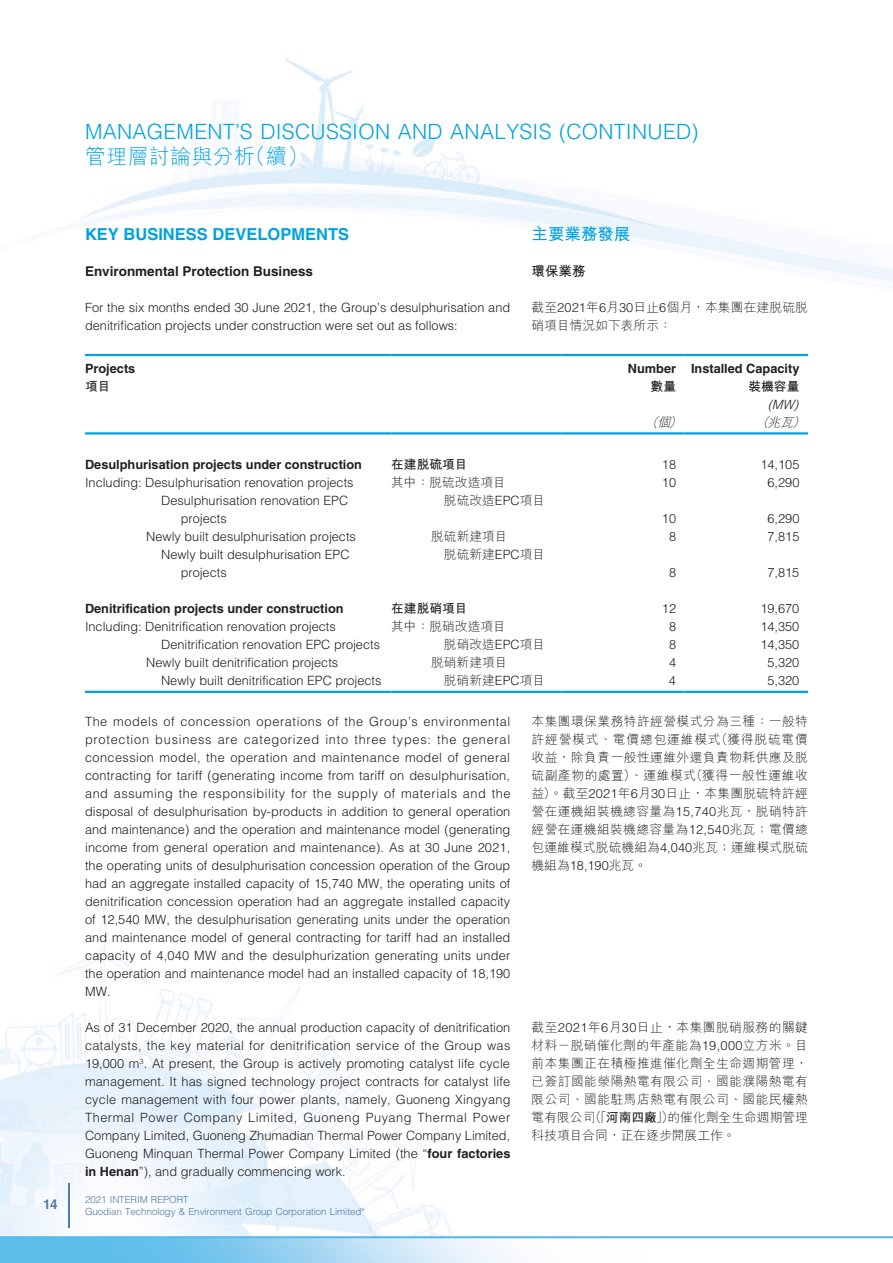
<style>
.page{position:relative;width:893px;height:1263px;background:#fff}
.page>*{position:absolute;margin:0;border:0;box-sizing:border-box;transform-origin:0 0}
.t1{font:300 21px "Helvetica LT Std";letter-spacing:.015em;color:#00a2df}
.t2{font:300 21px "M Hei HK";letter-spacing:.015em;color:#00a2df}
.t3{font:700 16.5px "Helvetica LT Std";color:#00a2df}
.t4{font:700 16.5px "M Hei HK";color:#00a2df}
.t5{font:700 13.5px "Helvetica LT Std";color:#231f20}
.t6{font:700 13.5px "M Hei HK";color:#231f20}
.t7{font:700 13.5px "Helvetica LT Std";color:#4d7ca4}
.t8{font:300 12.75px/18px "Helvetica LT Std";color:#231f20}
.t9{font:300 12.75px/18px "M Hei HK";color:#231f20;text-align:justify}
.t10{font:700 12.75px "Helvetica LT Std";color:#231f20}
.t11{font:700 12.75px "M Hei HK";color:#231f20}
.t12{font:italic 300 12.75px "M Hei HK";color:#231f20}
.t13{font:italic 300 12.75px "Helvetica LT Std";color:#231f20}
.t14{font:300 9.75px/12px "Helvetica LT Std";letter-spacing:-.005em;color:#4d7ca4}
.s1{font-family:"Helvetica LT Std"}
.s2{font-weight:700}
</style>
<div class="page">
<img style="left:0;top:59px;width:893px;height:1204px">
<hr style="left:68px;top:1183px;width:1px;height:44px;background:#4d7ca4">
<hr style="left:85px;top:354px;width:306px;height:2px;background:#00a2df">
<hr style="left:391px;top:354px;width:170px;height:2px;background:#00a2df">
<hr style="left:561px;top:354px;width:124px;height:2px;background:#00a2df">
<hr style="left:685px;top:354px;width:123px;height:2px;background:#00a2df">
<hr style="left:85px;top:432px;width:306px;height:2px;background:#00a2df">
<hr style="left:391px;top:432px;width:170px;height:2px;background:#00a2df">
<hr style="left:561px;top:432px;width:124px;height:2px;background:#00a2df">
<hr style="left:685px;top:432px;width:123px;height:2px;background:#00a2df">
<hr style="left:85px;top:691px;width:306px;height:2px;background:#00a2df">
<hr style="left:391px;top:691px;width:170px;height:2px;background:#00a2df">
<hr style="left:561px;top:691px;width:124px;height:2px;background:#00a2df">
<hr style="left:685px;top:691px;width:123px;height:2px;background:#00a2df">
<p class="t7" style="left:43px;top:1196px;width:16px">14</p>
<h1 class="t1" style="left:85px;top:118px;width:615px">MANAGEMENT’S DISCUSSION AND ANALYSIS (CONTINUED)</h1>
<h1 class="t2" style="left:85px;top:145px;width:225px">管理層討論與分析（續）</h1>
<p class="t3" style="left:85px;top:224px;width:266px">KEY BUSINESS DEVELOPMENTS</p>
<p class="t5" style="left:85px;top:263px;width:230px">Environmental Protection Business</p>
<p class="t8" style="left:85px;top:298px;width:427px">For the six months ended 30 June 2021, the Group’s desulphurisation and denitrification projects under construction were set out as follows:</p>
<p class="t10" style="left:85px;top:360px;width:52px">Projects</p>
<p class="t11" style="left:85px;top:377px;width:27px">項目</p>
<p class="t4" style="left:531px;top:222px;width:100px">主要業務發展</p>
<p class="t6" style="left:531px;top:261px;width:55px">環保業務</p>
<p class="t9" style="left:531px;top:298px;width:278px">截至<span class="s1">2021</span>年<span class="s1">6</span>月<span class="s1">30</span>日止<span class="s1">6</span>個月，本集團在建脫硫脫硝項目情況如下表所示：</p>
<p class="t10" style="left:628px;top:360px;width:50px">Number</p>
<p class="t11" style="left:651px;top:377px;width:27px">數量</p>
<p class="t10" style="left:691px;top:360px;width:110px">Installed Capacity</p>
<p class="t11" style="left:748px;top:377px;width:52px">裝機容量</p>
<p class="t13" style="left:768px;top:396px;width:36px">(MW)</p>
<p class="t12" style="left:646px;top:415px;width:40px">（個）</p>
<p class="t12" style="left:756px;top:415px;width:53px">（兆瓦）</p>
<p class="t10" style="left:85px;top:457px;width:279px">Desulphurisation projects under construction</p>
<p class="t11" style="left:391px;top:455px;width:78px">在建脫硫項目</p>
<p class="t8" style="left:662px;top:455px;width:16px">18</p>
<p class="t8" style="left:760px;top:455px;width:40px">14,105</p>
<p class="t8" style="left:85px;top:473px;width:270px">Including: Desulphurisation renovation projects</p>
<p class="t9" style="left:391px;top:473px;width:116px">其中：脫硫改造項目</p>
<p class="t8" style="left:662px;top:473px;width:16px">10</p>
<p class="t8" style="left:767px;top:473px;width:33px">6,290</p>
<p class="t8" style="left:181px;top:491px;width:169px;text-indent:-20px">Desulphurisation renovation EPC projects</p>
<p class="t9" style="left:444px;top:491px;width:103px">脫硫改造<span class="s1">EPC</span>項目</p>
<p class="t8" style="left:662px;top:509px;width:16px">10</p>
<p class="t8" style="left:767px;top:509px;width:33px">6,290</p>
<p class="t8" style="left:146px;top:527px;width:211px">Newly built desulphurisation projects</p>
<p class="t9" style="left:431px;top:527px;width:78px">脫硫新建項目</p>
<p class="t8" style="left:669px;top:527px;width:9px">8</p>
<p class="t8" style="left:767px;top:527px;width:33px">7,815</p>
<p class="t8" style="left:181px;top:545px;width:170px;text-indent:-20px">Newly built desulphurisation EPC projects</p>
<p class="t9" style="left:444px;top:545px;width:103px">脫硫新建<span class="s1">EPC</span>項目</p>
<p class="t8" style="left:669px;top:563px;width:9px">8</p>
<p class="t8" style="left:767px;top:563px;width:33px">7,815</p>
<p class="t10" style="left:85px;top:601px;width:260px">Denitrification projects under construction</p>
<p class="t11" style="left:391px;top:599px;width:78px">在建脫硝項目</p>
<p class="t8" style="left:662px;top:599px;width:16px">12</p>
<p class="t8" style="left:760px;top:599px;width:40px">19,670</p>
<p class="t8" style="left:85px;top:617px;width:252px">Including: Denitrification renovation projects</p>
<p class="t9" style="left:391px;top:617px;width:116px">其中：脫硝改造項目</p>
<p class="t8" style="left:669px;top:617px;width:9px">8</p>
<p class="t8" style="left:760px;top:617px;width:40px">14,350</p>
<p class="t8" style="left:161px;top:635px;width:220px">Denitrification renovation EPC projects</p>
<p class="t9" style="left:444px;top:635px;width:103px">脫硝改造<span class="s1">EPC</span>項目</p>
<p class="t8" style="left:669px;top:635px;width:9px">8</p>
<p class="t8" style="left:760px;top:635px;width:40px">14,350</p>
<p class="t8" style="left:146px;top:653px;width:194px">Newly built denitrification projects</p>
<p class="t9" style="left:431px;top:653px;width:78px">脫硝新建項目</p>
<p class="t8" style="left:669px;top:653px;width:9px">4</p>
<p class="t8" style="left:767px;top:653px;width:33px">5,320</p>
<p class="t8" style="left:161px;top:671px;width:222px">Newly built denitrification EPC projects</p>
<p class="t9" style="left:444px;top:671px;width:103px">脫硝新建<span class="s1">EPC</span>項目</p>
<p class="t8" style="left:669px;top:671px;width:9px">4</p>
<p class="t8" style="left:767px;top:671px;width:33px">5,320</p>
<p class="t8" style="left:85px;top:712px;width:427px;text-align:justify">The models of concession operations of the Group’s environmental protection business are categorized into three types: the general concession model, the operation and maintenance model of general contracting for tariff (generating income from tariff on desulphurisation, and assuming the responsibility for the supply of materials and the disposal of desulphurisation by-products in addition to general operation and maintenance) and the operation and maintenance model (generating income from general operation and maintenance). As at 30 June 2021, the operating units of desulphurisation concession operation of the Group had an aggregate installed capacity of 15,740 MW, the operating units of denitrification concession operation had an aggregate installed capacity of 12,540 MW, the desulphurisation generating units under the operation and maintenance model of general contracting for tariff had an installed capacity of 4,040 MW and the desulphurization generating units under the operation and maintenance model had an installed capacity of 18,190<br>MW.</p>
<p class="t8" style="left:85px;top:1018px;width:427px;text-align:justify">As of 31 December 2020, the annual production capacity of denitrification catalysts, the key material for denitrification service of the Group was 19,000 m<sup>3</sup>. At present, the Group is actively promoting catalyst life cycle management. It has signed technology project contracts for catalyst life cycle management with four power plants, namely, Guoneng Xingyang Thermal Power Company Limited, Guoneng Puyang Thermal Power Company Limited, Guoneng Zhumadian Thermal Power Company Limited, Guoneng Minquan Thermal Power Company Limited (the “<span class="s2">four factories in Henan</span>”), and gradually commencing work.</p>
<p class="t9" style="left:532px;top:712px;width:278px">本集團環保業務特許經營模式分為三種：一般特許經營模式、電價總包運維模式（獲得脫硫電價收益，除負責一般性運維外還負責物耗供應及脫硫副產物的處置）、運維模式（獲得一般性運維收益）。截至<span class="s1">2021</span>年<span class="s1">6</span>月<span class="s1">30</span>日止，本集團脫硫特許經營在運機組裝機總容量為<span class="s1">15,740</span>兆瓦，脫硝特許經營在運機組裝機總容量為<span class="s1">12,540</span>兆瓦；電價總包運維模式脫硫機組為<span class="s1">4,040</span>兆瓦；運維模式脫硫機組為<span class="s1">18,190</span>兆瓦。</p>
<p class="t9" style="left:532px;top:1018px;width:278px">截至<span class="s1">2021</span>年<span class="s1">6</span>月<span class="s1">30</span>日止，本集團脫硝服務的關鍵材料－脫硝催化劑的年產能為<span class="s1">19,000</span>立方米。目前本集團正在積極推進催化劑全生命週期管理，已簽訂國能滎陽熱電有限公司、國能濮陽熱電有限公司、國能駐馬店熱電有限公司、國能民權熱電有限公司（「<span class="s2">河南四廠</span>」）的催化劑全生命週期管理科技項目合同，正在逐步開展工作。</p>
<p class="t14" style="left:85px;top:1193px;width:281px">2021 INTERIM REPORT<br>Guodian Technology &amp; Environment Group Corporation Limited*</p>
</div>
